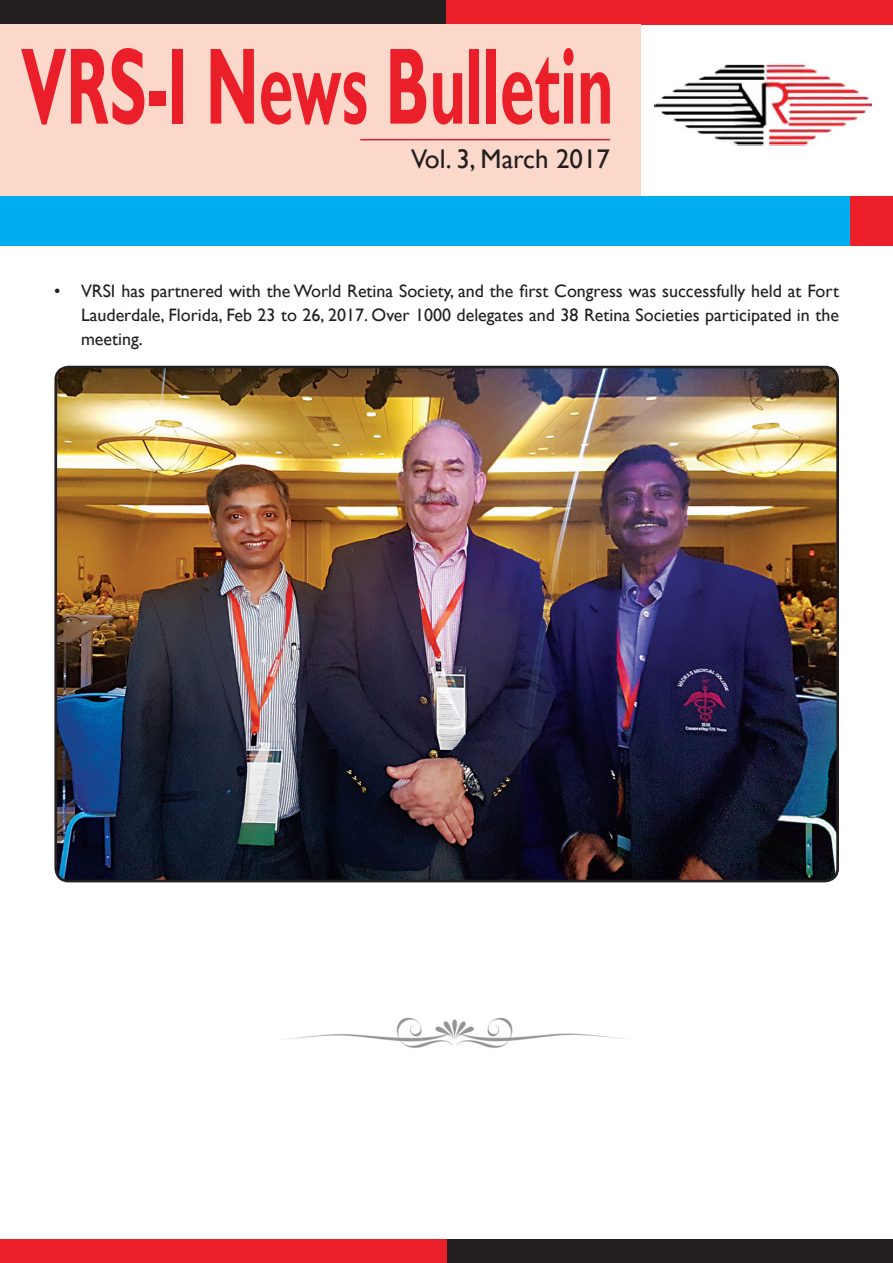
<style>
.page{position:relative;width:893px;height:1263px;background:#fff}
.page>*{position:absolute;margin:0;border:0;box-sizing:border-box;transform-origin:0 0}
.t1{font:700 109.35px "Gill Sans";color:#eb1f29;scale:.57 1}
.t2{font:27px "Gill Sans";color:#231f20}
.t3{font:18px/24px "Gill Sans";color:#231f20;text-align:justify}
</style>
<div class="page">
<div style="left:0;top:0;width:446px;height:24px;background:#231f20"></div>
<div style="left:446px;top:0;width:447px;height:24px;background:#eb1f29"></div>
<div style="left:446px;top:1239px;width:447px;height:24px;background:#231f20"></div>
<div style="left:0;top:1239px;width:446px;height:24px;background:#eb1f29"></div>
<div style="left:0;top:196px;width:893px;height:49px;background:#00aeef"></div>
<div style="left:850px;top:196px;width:43px;height:49px;background:#eb1f29"></div>
<div style="left:0;top:24px;width:640px;height:172px;background:#fbd8ca"></div>
<img style="left:655px;top:64px;width:217px;height:82px">
<img style="left:285px;top:1017px;width:339px;height:31px">
<hr style="left:360px;top:139px;width:250px;height:1px;background:#d1232a">
<img style="left:58px;top:367px;width:780px;height:514px">
<div style="left:54px;top:366px;width:785px;height:516px;border:3px solid #231f20;border-radius:13px"></div>
<p class="t1" style="left:21px;top:21px;width:1041px">VRS-I News Bulletin</p>
<p class="t2" style="left:411px;top:144px;width:200px">Vol. 3, March 2017</p>
<p class="t3" style="left:81px;top:280px;width:759px;text-indent:-27px">• VRSI has partnered with the World Retina Society, and the first Congress was successfully held at Fort Lauderdale, Florida, Feb 23 to 26, 2017. Over 1000 delegates and 38 Retina Societies participated in the meeting.</p>
</div>
